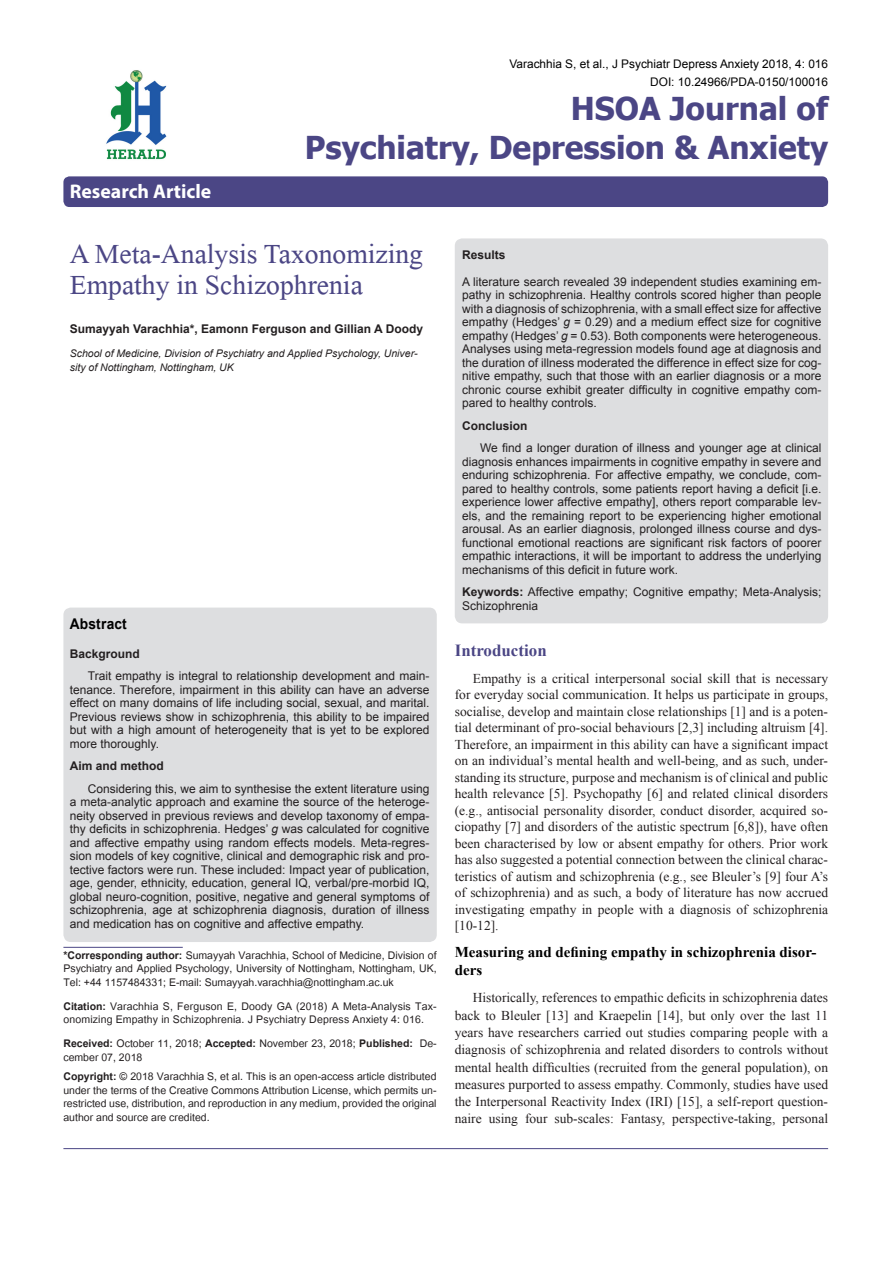
<style>
.page{position:relative;width:893px;height:1263px;background:#fff}
.page>*{position:absolute;margin:0;border:0;box-sizing:border-box;transform-origin:0 0}
.t1{font:41.25px/31.5px "Microsoft Himalaya";color:#4b4685}
.Journal_Name{font:700 31.5px "Tahoma";color:#4b4685}
.Atricle_Type{font:700 19.8px "Myriad Hebrew";color:#fff}
.Headdings{font:700 16.95px "Times New Roman";color:#4b4685}
.Subheading{font:700 15px/18px "Times New Roman";color:#000}
.Abstract{font:700 14.85px "Arial";letter-spacing:.015em;color:#000;scale:.93 1}
.Text{font:14.7px/13.5px "Utsaah";color:#231f20;text-align:justify}
.Text-2{font:13.5px/16.5px "Times New Roman";color:#231f20;text-align:justify}
.Text-3{font:12px/13.5px "Arial";color:#231f20;text-align:justify}
.Authors{font:700 12px "Arial";color:#231f20}
.Text-4{font:700 12px "Arial";color:#231f20}
.Author_Citation{font:11.85px "Arial";color:#000}
.Affiliation{font:italic 10.5px/13.5px "Arial";color:#231f20}
.s1{font-style:italic}
.s2{font-weight:700}
</style>
<div class="page">
<div style="left:63px;top:176px;width:765px;height:31px;background:#4b4685;border-radius:6px"></div>
<hr style="left:63px;top:947px;width:120px;height:1px;background:#4b4685">
<img style="left:106px;top:70px;width:61px;height:90px">
<hr style="left:63px;top:1148px;width:765px;height:1px;background:#4b4685">
<div style="left:63px;top:608px;width:374px;height:334px;background:#dddee0;border-radius:8px"></div>
<div style="left:455px;top:238px;width:373px;height:385px;background:#dddee0;border-radius:8px"></div>
<p class="Atricle_Type" style="left:70px;top:180px;width:143px">Research Article</p>
<p class="Author_Citation" style="left:509px;top:56px;width:320px">Varachhia S, et al., J Psychiatr Depress Anxiety 2018, 4: 016</p>
<p class="Author_Citation" style="left:650px;top:74px;width:179px">DOI: 10.24966/PDA-0150/100016</p>
<p class="Journal_Name" style="left:571px;top:86px;width:259px">HSOA Journal of</p>
<p class="Journal_Name" style="left:305px;top:125px;width:525px">Psychiatry, Depression &amp; Anxiety</p>
<p class="t1" style="left:70px;top:233px;width:355px">A Meta-Analysis Taxonomizing<br>Empathy in Schizophrenia</p>
<p class="Authors" style="left:70px;top:321px;width:355px">Sumayyah Varachhia*, Eamonn Ferguson and Gillian A Doody</p>
<p class="Affiliation" style="left:70px;top:347px;width:349px">School of Medicine, Division of Psychiatry and Applied Psychology, Univer&shy;sity of Nottingham, Nottingham, UK</p>
<p class="Abstract" style="left:70px;top:614px;width:63px">Abstract</p>
<p class="Text-4" style="left:70px;top:645px;width:72px">Background</p>
<p class="Text-3" style="left:70px;top:669px;width:361px;text-indent:18px">Trait empathy is integral to relationship development and main&shy;tenance. Therefore, impairment in this ability can have an adverse effect on many domains of life including social, sexual, and marital.<br>Previous reviews show in schizophrenia, this ability to be impaired but with a high amount of heterogeneity that is yet to be explored more thoroughly.</p>
<p class="Text-4" style="left:70px;top:758px;width:96px">Aim and method</p>
<p class="Text-3" style="left:70px;top:782px;width:361px;text-indent:18px">Considering this, we aim to synthesise the extent literature using a meta-analytic approach and examine the source of the heteroge&shy;neity observed in previous reviews and develop taxonomy of empa&shy;thy deficits in schizophrenia. Hedges’ <span class="s1">g</span> was calculated for cognitive and affective empathy using random effects models. Meta-regres&shy;sion models of key cognitive, clinical and demographic risk and pro&shy;tective factors were run. These included: Impact year of publication, age, gender, ethnicity, education, general IQ, verbal/pre-morbid IQ, global neuro-cognition, positive, negative and general symptoms of schizophrenia, age at schizophrenia diagnosis, duration of illness and medication has on cognitive and affective empathy.</p>
<p class="Text" style="left:63px;top:949px;width:375px"><span class="s2">*Corresponding author:</span> Sumayyah Varachhia, School of Medicine, Division of Psychiatry and Applied Psychology, University of Nottingham, Nottingham, UK, Tel: +44 1157484331; E-mail: Sumayyah.varachhia@nottingham.ac.uk</p>
<p class="Text" style="left:63px;top:1000px;width:375px"><span class="s2">Citation:</span> Varachhia S, Ferguson E, Doody GA (2018) A Meta-Analysis Tax&shy;onomizing Empathy in Schizophrenia. J Psychiatry Depress Anxiety 4: 016.</p>
<p class="Text" style="left:63px;top:1038px;width:375px"><span class="s2">Received:</span> October 11, 2018; <span class="s2">Accepted:</span> November 23, 2018; <span class="s2">Published:</span> De&shy;cember 07, 2018</p>
<p class="Text" style="left:63px;top:1071px;width:375px"><span class="s2">Copyright:</span> © 2018 Varachhia S, et al. This is an open-access article distributed under the terms of the Creative Commons Attribution License, which permits un&shy;restricted use, distribution, and reproduction in any medium, provided the original author and source are credited.</p>
<p class="Text-4" style="left:462px;top:246px;width:45px">Results</p>
<p class="Text-3" style="left:462px;top:275px;width:361px">A literature search revealed 39 independent studies examining em&shy;pathy in schizophrenia. Healthy controls scored higher than people with a diagnosis of schizophrenia, with a small effect size for affective empathy (Hedges’ <span class="s1">g</span> = 0.29) and a medium effect size for cognitive empathy (Hedges’ <span class="s1">g</span> = 0.53). Both components were heterogeneous.<br>Analyses using meta-regression models found age at diagnosis and the duration of illness moderated the difference in effect size for cog&shy;nitive empathy, such that those with an earlier diagnosis or a more chronic course exhibit greater difficulty in cognitive empathy com&shy;pared to healthy controls.</p>
<p class="Text-4" style="left:462px;top:417px;width:67px">Conclusion</p>
<p class="Text-3" style="left:462px;top:441px;width:361px;text-indent:18px">We find a longer duration of illness and younger age at clinical diagnosis enhances impairments in cognitive empathy in severe and enduring schizophrenia. For affective empathy, we conclude, com&shy;pared to healthy controls, some patients report having a deficit [i.e. experience lower affective empathy], others report comparable lev&shy;els, and the remaining report to be experiencing higher emotional arousal. As an earlier diagnosis, prolonged illness course and dys&shy;functional emotional reactions are significant risk factors of poorer empathic interactions, it will be important to address the underlying mechanisms of this deficit in future work.</p>
<p class="Text-3" style="left:462px;top:585px;width:361px"><span class="s2">Keywords:</span> Affective empathy; Cognitive empathy; Meta-Analysis;<br>Schizophrenia</p>
<p class="Headdings" style="left:455px;top:638px;width:93px">Introduction</p>
<p class="Text-2" style="left:455px;top:670px;width:375px;text-indent:18px">Empathy is a critical interpersonal social skill that is necessary for everyday social communication. It helps us participate in groups, socialise, develop and maintain close relationships [1] and is a poten&shy;tial determinant of pro-social behaviours [2,3] including altruism [4].<br>Therefore, an impairment in this ability can have a significant impact on an individual’s mental health and well-being, and as such, under&shy;standing its structure, purpose and mechanism is of clinical and public health relevance [5]. Psychopathy [6] and related clinical disorders (e.g., antisocial personality disorder, conduct disorder, acquired so&shy;ciopathy [7] and disorders of the autistic spectrum [6,8]), have often been characterised by low or absent empathy for others. Prior work has also suggested a potential connection between the clinical charac&shy;teristics of autism and schizophrenia (e.g., see Bleuler’s [9] four A’s of schizophrenia) and as such, a body of literature has now accrued investigating empathy in people with a diagnosis of schizophrenia [10-12].</p>
<p class="Subheading" style="left:455px;top:943px;width:363px">Measuring and defining empathy in schizophrenia disor&shy;ders</p>
<p class="Text-2" style="left:455px;top:989px;width:375px;line-height:17.2px;text-indent:18px">Historically, references to empathic deficits in schizophrenia dates back to Bleuler [13] and Kraepelin [14], but only over the last 11 years have researchers carried out studies comparing people with a diagnosis of schizophrenia and related disorders to controls without mental health difficulties (recruited from the general population), on measures purported to assess empathy. Commonly, studies have used the Interpersonal Reactivity Index (IRI) [15], a self-report question&shy;naire using four sub-scales: Fantasy, perspective-taking, personal</p>
</div>
